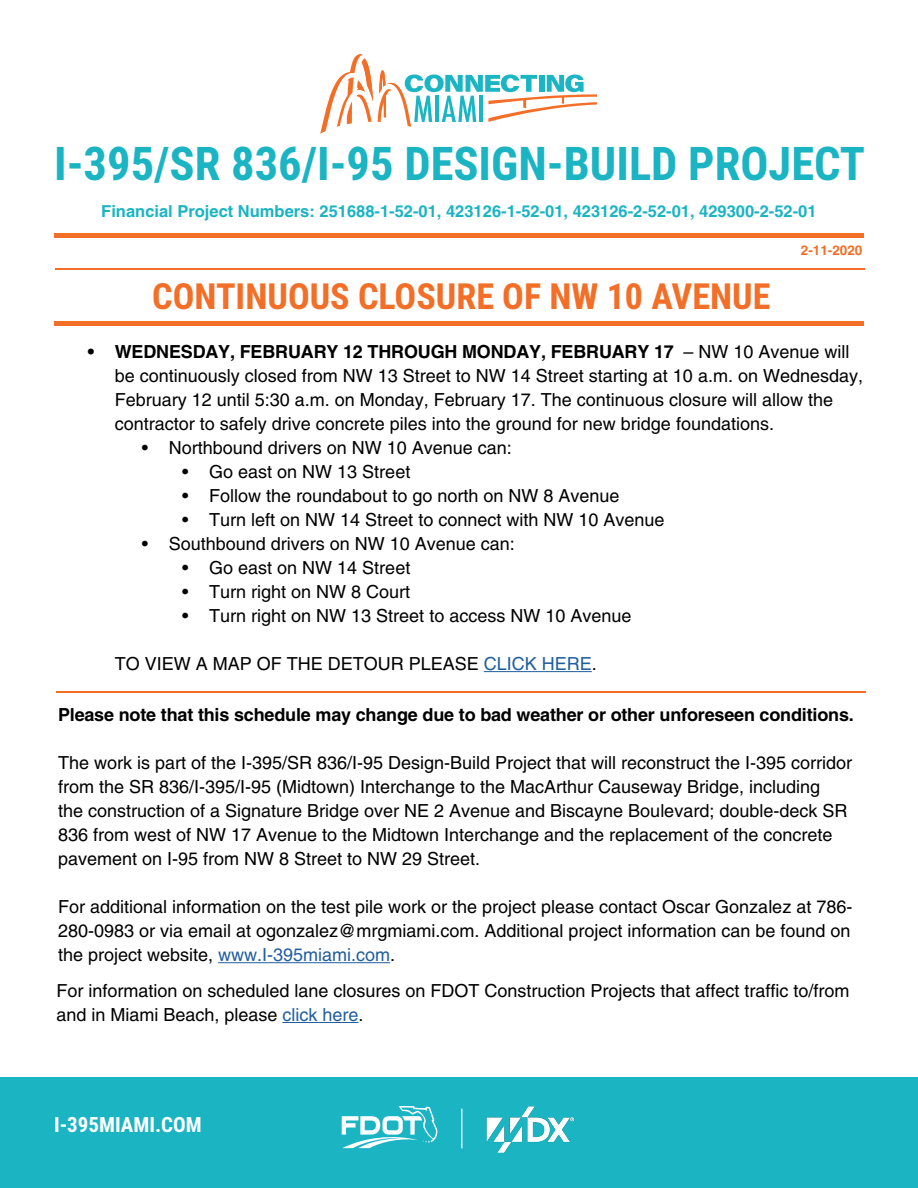
<style>
.page{position:relative;width:918px;height:1188px;background:#fff}
.page>*{position:absolute;margin:0;border:0;box-sizing:border-box;transform-origin:0 0}
.t1{font:700 46.5px "Roboto Condensed";color:#1ab4c3}
.t2{font:700 36px "Roboto Condensed";color:#f36e27}
.t3{font:700 21px "Roboto Condensed";color:#fff}
.t4{font:18px/24px "Helvetica";color:#000}
.t5{font:700 18px "Helvetica";letter-spacing:-.01em;color:#000}
.t6{font:700 16.5px "Helvetica";color:#1ab4c3}
.t7{font:700 13.5px "Helvetica";color:#f36e27}
.s1{font-weight:700}
.s2{color:#215e9e}
</style>
<div class="page">
<div style="left:0;top:1077px;width:918px;height:111px;background:#1ab4c3"></div>
<hr style="left:461px;top:1109px;width:1px;height:39px;background:#fff">
<svg style="left:342px;top:1106px;width:95px;height:42px"></svg>
<img style="left:486px;top:1106px;width:89px;height:47px">
<svg style="left:320px;top:54px;width:277px;height:80px"></svg>
<div style="left:54px;top:233px;width:810px;height:5px;background:#f36e27"></div>
<hr style="left:54px;top:321px;width:810px;height:4px;background:#f36e27">
<hr style="left:56px;top:268px;width:810px;height:2px;background:#f36e27">
<hr style="left:484px;top:671px;width:108px;height:1px;background:#215e9e">
<hr style="left:218px;top:962px;width:172px;height:1px;background:#215e9e">
<hr style="left:56px;top:692px;width:810px;height:1px;background:#f36e27">
<hr style="left:282px;top:1022px;width:76px;height:1px;background:#215e9e">
<h1 class="t1" style="left:54px;top:130px;width:813px">I-395/SR 836/I-95 DESIGN-BUILD PROJECT</h1>
<p class="t6" style="left:101px;top:202px;width:717px">Financial Project Numbers: 251688-1-52-01, 423126-1-52-01, 423126-2-52-01, 429300-2-52-01</p>
<p class="t7" style="left:801px;top:242px;width:63px">2-11-2020</p>
<h2 class="t2" style="left:152px;top:271px;width:620px">CONTINUOUS CLOSURE OF NW 10 AVENUE</h2>
<p class="t4" style="left:115px;top:339px;width:750px;text-indent:-27px"><span class="s1">• WEDNESDAY, FEBRUARY 12 THROUGH MONDAY, FEBRUARY 17</span> – NW 10 Avenue will be continuously closed from NW 13 Street to NW 14 Street starting at 10 a.m. on Wednesday, February 12 until 5:30 a.m. on Monday, February 17. The continuous closure will allow the contractor to safely drive concrete piles into the ground for new bridge foundations.</p>
<p class="t4" style="left:142px;top:435px;width:372px">• Northbound drivers on NW 10 Avenue can:</p>
<p class="t4" style="left:182px;top:459px;width:230px">• Go east on NW 13 Street</p>
<p class="t4" style="left:182px;top:483px;width:439px">• Follow the roundabout to go north on NW 8 Avenue</p>
<p class="t4" style="left:182px;top:507px;width:484px">• Turn left on NW 14 Street to connect with NW 10 Avenue</p>
<p class="t4" style="left:142px;top:531px;width:375px">• Southbound drivers on NW 10 Avenue can:</p>
<p class="t4" style="left:182px;top:555px;width:230px">• Go east on NW 14 Street</p>
<p class="t4" style="left:182px;top:579px;width:230px">• Turn right on NW 8 Court</p>
<p class="t4" style="left:182px;top:603px;width:451px">• Turn right on NW 13 Street to access NW 10 Avenue</p>
<p class="t4" style="left:115px;top:651px;width:484px">TO VIEW A MAP OF THE DETOUR PLEASE <span class="s2">CLICK HERE</span>.</p>
<p class="t5" style="left:58px;top:704px;width:797px">Please note that this schedule may change due to bad weather or other unforeseen conditions.</p>
<p class="t4" style="left:58px;top:751px;width:796px">The work is part of the I-395/SR 836/I-95 Design-Build Project that will reconstruct the I-395 corridor from the SR 836/I-395/I-95 (Midtown) Interchange to the MacArthur Causeway Bridge, including<br>the construction of a Signature Bridge over NE 2 Avenue and Biscayne Boulevard; double-deck SR 836 from west of NW 17 Avenue to the Midtown Interchange and the replacement of the concrete pavement on I-95 from NW 8 Street to NW 29 Street.</p>
<p class="t4" style="left:58px;top:895px;width:796px;text-align:justify">For additional information on the test pile work or the project please contact Oscar Gonzalez at 786- 280-0983 or via email at ogonzalez@mrgmiami.com. Additional project information can be found on the project website, <span class="s2">www.I-395miami.com</span>.</p>
<p class="t4" style="left:56px;top:978px;width:795px">For information on scheduled lane closures on FDOT Construction Projects that affect traffic to/from and in Miami Beach, please <span class="s2">click here</span>.</p>
<p class="t3" style="left:54px;top:1110px;width:149px">I-395MIAMI.COM</p>
</div>
